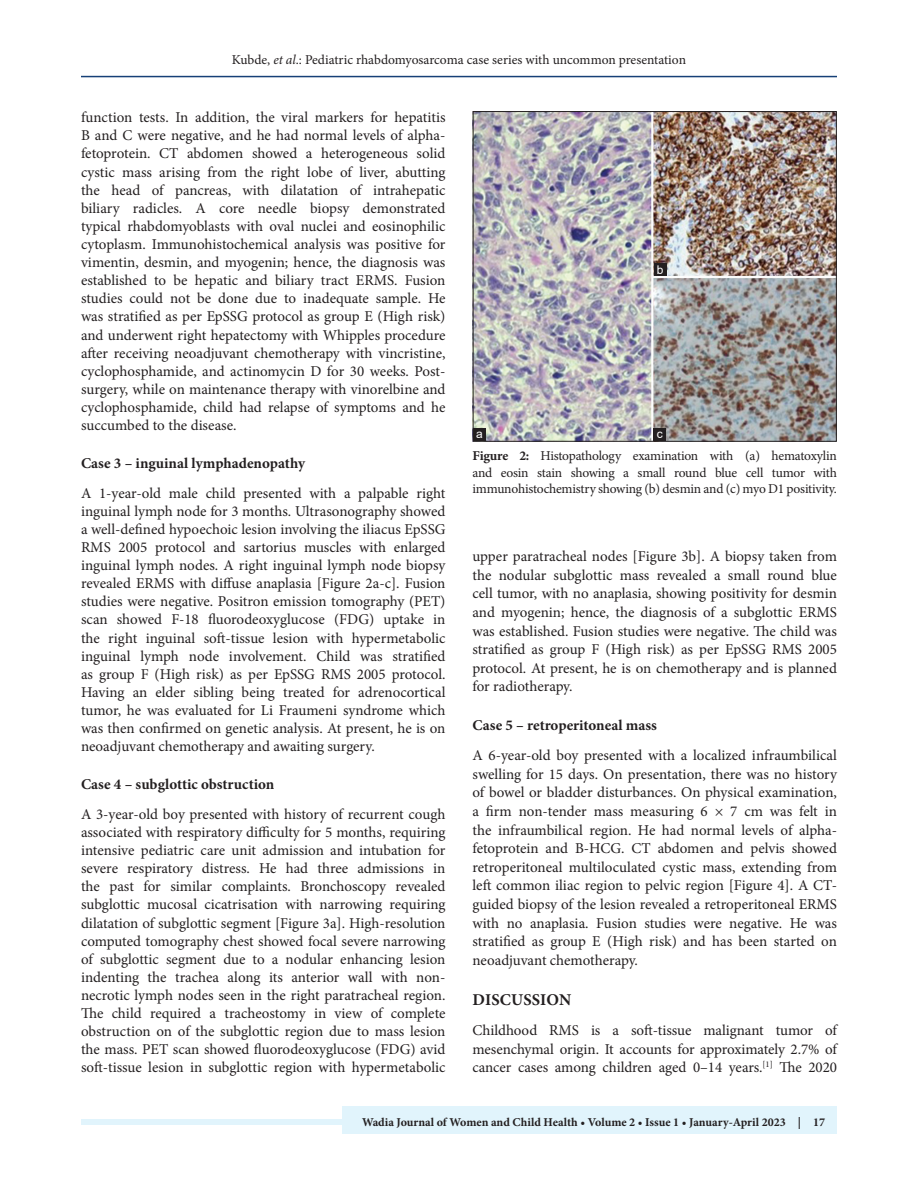
<style>
.page{position:relative;width:918px;height:1188px;background:#fff}
.page>*{position:absolute;margin:0;border:0;box-sizing:border-box;transform-origin:0 0}
.t1{font:700 16.5px "Minion Pro";letter-spacing:.01em;color:#231f20}
.TX{font:15px/18.1px "Minion Pro";letter-spacing:-.005em;color:#231f20;text-align:justify}
.t2{font:700 15px "Minion Pro";color:#231f20}
.FGC{font:13.5px/16.5px "Minion Pro";letter-spacing:-.01em;color:#231f20;text-align:justify}
.t3{font:700 12px "Minion Pro";color:#231f20}
.LABEL{font:12px "Arial";color:#fff}
.s1{font-style:italic}
.s2{font-weight:700}
</style>
<div class="page">
<hr style="left:81px;top:76px;width:756px;height:1px;background:#164077">
<div style="left:81px;top:1119px;width:756px;height:6px;background:#e1f4fc"></div>
<div style="left:343px;top:1106px;width:494px;height:28px;background:#e1f4fc"></div>
<img style="left:475px;top:113px;width:360px;height:326px">
<div style="left:473px;top:111px;width:364px;height:330px;border:1px solid #231f20"></div>
<div style="left:654px;top:429px;width:12px;height:12px;background:#231f20"></div>
<div style="left:654px;top:263px;width:12px;height:13px;background:#231f20"></div>
<div style="left:473px;top:428px;width:13px;height:13px;background:#231f20"></div>
<p class="FGC" style="left:232px;top:51px;width:456px">Kubde, <span class="s1">et al</span>.: Pediatric rhabdomyosarcoma case series with uncommon presentation</p>
<p class="TX" style="left:81px;top:108px;width:366px">function tests. In addition, the viral markers for hepatitis B and C were negative, and he had normal levels of alpha&shy;fetoprotein. CT abdomen showed a heterogeneous solid cystic mass arising from the right lobe of liver, abutting the head of pancreas, with dilatation of intrahepatic biliary radicles. A core needle biopsy demonstrated typical rhabdomyoblasts with oval nuclei and eosinophilic cytoplasm. Immunohistochemical analysis was positive for vimentin, desmin, and myogenin; hence, the diagnosis was established to be hepatic and biliary tract ERMS. Fusion studies could not be done due to inadequate sample. He was stratified as per EpSSG protocol as group E (High risk) and underwent right hepatectomy with Whipples procedure after receiving neoadjuvant chemotherapy with vincristine, cyclophosphamide, and actinomycin D for 30 weeks. Post&shy;surgery, while on maintenance therapy with vinorelbine and cyclophosphamide, child had relapse of symptoms and he succumbed to the disease.</p>
<h2 class="t2" style="left:81px;top:452px;width:226px">Case 3 – inguinal lymphadenopathy</h2>
<p class="TX" style="left:81px;top:484px;width:366px">A 1-year-old male child presented with a palpable right inguinal lymph node for 3 months. Ultrasonography showed a well-defined hypoechoic lesion involving the iliacus EpSSG RMS 2005 protocol and sartorius muscles with enlarged inguinal lymph nodes. A right inguinal lymph node biopsy revealed ERMS with diffuse anaplasia [Figure 2a-c]. Fusion studies were negative. Positron emission tomography (PET) scan showed F-18 fluorodeoxyglucose (FDG) uptake in the right inguinal soft-tissue lesion with hypermetabolic inguinal lymph node involvement. Child was stratified as group F (High risk) as per EpSSG RMS 2005 protocol.<br>Having an elder sibling being treated for adrenocortical tumor, he was evaluated for Li Fraumeni syndrome which was then confirmed on genetic analysis. At present, he is on neoadjuvant chemotherapy and awaiting surgery.</p>
<h2 class="t2" style="left:81px;top:773px;width:195px">Case 4 – subglottic obstruction</h2>
<p class="TX" style="left:81px;top:805px;width:366px">A 3-year-old boy presented with history of recurrent cough associated with respiratory difficulty for 5 months, requiring intensive pediatric care unit admission and intubation for severe respiratory distress. He had three admissions in the past for similar complaints. Bronchoscopy revealed subglottic mucosal cicatrisation with narrowing requiring dilatation of subglottic segment [Figure 3a]. High-resolution computed tomography chest showed focal severe narrowing of subglottic segment due to a nodular enhancing lesion indenting the trachea along its anterior wall with non&shy;necrotic lymph nodes seen in the right paratracheal region.<br>The child required a tracheostomy in view of complete obstruction on of the subglottic region due to mass lesion the mass. PET scan showed fluorodeoxyglucose (FDG) avid soft-tissue lesion in subglottic region with hypermetabolic</p>
<p class="LABEL" style="left:476px;top:426px;width:8px">a</p>
<p class="LABEL" style="left:657px;top:261px;width:8px">b</p>
<p class="LABEL" style="left:657px;top:426px;width:7px">c</p>
<p class="FGC" style="left:472px;top:448px;width:366px"><span class="s2">Figure 2:</span> Histopathology examination with (a) hematoxylin and eosin stain showing a small round blue cell tumor with immunohistochemistry showing (b) desmin and (c) myo D1 positivity.</p>
<p class="TX" style="left:472px;top:547px;width:366px;line-height:18.6px">upper paratracheal nodes [Figure 3b]. A biopsy taken from the nodular subglottic mass revealed a small round blue cell tumor, with no anaplasia, showing positivity for desmin and myogenin; hence, the diagnosis of a subglottic ERMS was established. Fusion studies were negative. The child was stratified as group F (High risk) as per EpSSG RMS 2005 protocol. At present, he is on chemotherapy and is planned for radiotherapy.</p>
<h2 class="t2" style="left:472px;top:714px;width:186px">Case 5 – retroperitoneal mass</h2>
<p class="TX" style="left:472px;top:746px;width:366px;line-height:18.6px">A 6-year-old boy presented with a localized infraumbilical swelling for 15 days. On presentation, there was no history of bowel or bladder disturbances. On physical examination, a firm non-tender mass measuring 6 × 7 cm was felt in the infraumbilical region. He had normal levels of alpha&shy;fetoprotein and B-HCG. CT abdomen and pelvis showed retroperitoneal multiloculated cystic mass, extending from left common iliac region to pelvic region [Figure 4]. A CT&shy;guided biopsy of the lesion revealed a retroperitoneal ERMS with no anaplasia. Fusion studies were negative. He was stratified as group E (High risk) and has been started on neoadjuvant chemotherapy.</p>
<h1 class="t1" style="left:473px;top:988px;width:100px">DISCUSSION</h1>
<p class="TX" style="left:472px;top:1021px;width:366px;line-height:18.6px">Childhood RMS is a soft-tissue malignant tumor of mesenchymal origin. It accounts for approximately 2.7% of cancer cases among children aged 0–14 years.<sup>[1]</sup> The 2020</p>
<p class="t3" style="left:362px;top:1113px;width:464px">Wadia Journal of Women and Child Health • Volume 2 • Issue 1 • January-April 2023 | 17</p>
</div>
